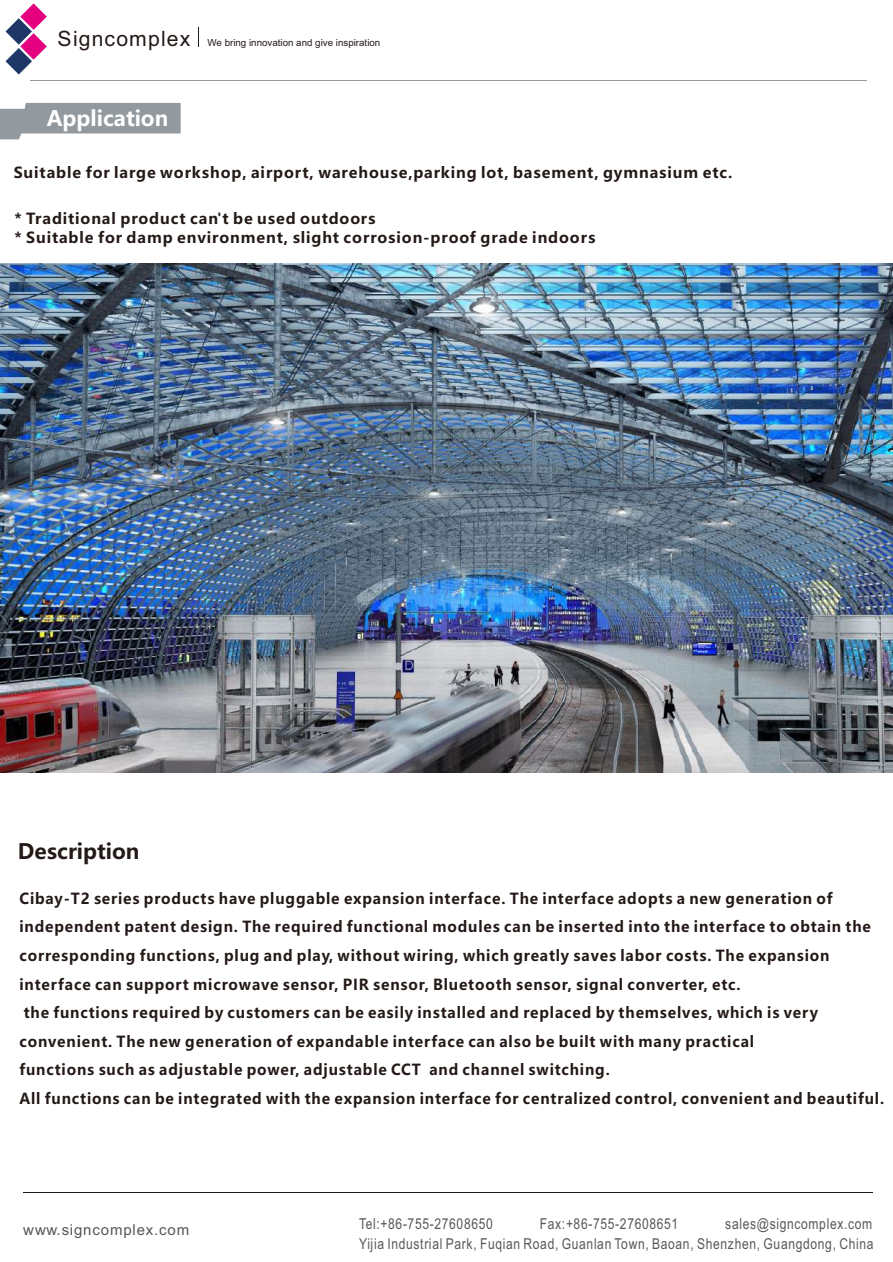
<style>
.page{position:relative;width:893px;height:1262px;background:#fff}
.page>*{position:absolute;margin:0;border:0;box-sizing:border-box;transform-origin:0 0}
.t1{font:700 21px "Microsoft Ya Hei";color:#fff}
.t2{font:700 21px "Microsoft Ya Hei";color:#231916}
.t3{font:700 15px/28.5px "Microsoft Ya Hei";letter-spacing:.06em;color:#231916;scale:.96 1}
.t4{font:700 15px/19px "Microsoft Ya Hei";letter-spacing:.06em;color:#231916}
.t5{font:15px/20.1px "Arial";letter-spacing:.06em;color:#595857;text-align:right;scale:.8 1}
.t6{font:15px "Arial";letter-spacing:.06em;color:#595857}
.t7{font:9.75px "Arial";color:#231916}
.s1{font-size:21.15px}
</style>
<div class="page">
<svg style="left:198px;top:27px;width:1px;height:19px"></svg>
<hr style="left:30px;top:80px;width:836px;height:1px;background:#929a9f">
<svg style="left:6px;top:3px;width:41px;height:71px"></svg>
<hr style="left:23px;top:1192px;width:849px;height:1px;background:#231916">
<svg style="left:0;top:103px;width:181px;height:36px;background:#a3aaae"></svg>
<img style="left:0;top:263px;width:893px;height:509px">
<p class="t7" style="left:58px;top:38px;width:324px"><span class="s1">Signcomplex</span> We bring innovation and give inspiration</p>
<h1 class="t1" style="left:47px;top:109px;width:123px">Application</h1>
<p class="t4" style="left:14px;top:164px;width:720px">Suitable for large workshop, airport, warehouse,parking lot, basement, gymnasium etc.</p>
<p class="t4" style="left:14px;top:210px;width:582px">* Traditional product can't be used outdoors<br>* Suitable for damp environment, slight corrosion-proof grade indoors</p>
<h1 class="t2" style="left:18px;top:842px;width:123px">Description</h1>
<p class="t3" style="left:19px;top:885px;width:902px">Cibay-T2 series products have pluggable expansion interface. The interface adopts a new generation of independent patent design. The required functional modules can be inserted into the interface to obtain the corresponding functions, plug and play, without wiring, which greatly saves labor costs. The expansion interface can support microwave sensor, PIR sensor, Bluetooth sensor, signal converter, etc.<br>the functions required by customers can be easily installed and replaced by themselves, which is very convenient. The new generation of expandable interface can also be built with many practical<br>functions such as adjustable power, adjustable CCT and channel switching.<br>All functions can be integrated with the expansion interface for centralized control, convenient and beautiful.</p>
<p class="t6" style="left:23px;top:1224px;width:167px">www.signcomplex.com</p>
<p class="t5" style="left:359px;top:1214px;width:644px">sales@signcomplex.com<br>Yijia Industrial Park, Fuqian Road, Guanlan Town, Baoan, Shenzhen, Guangdong, China</p>
<p class="t5" style="left:359px;top:1214px;width:169px">Tel:+86-755-27608650</p>
<p class="t5" style="left:540px;top:1214px;width:174px">Fax:+86-755-27608651</p>
</div>
